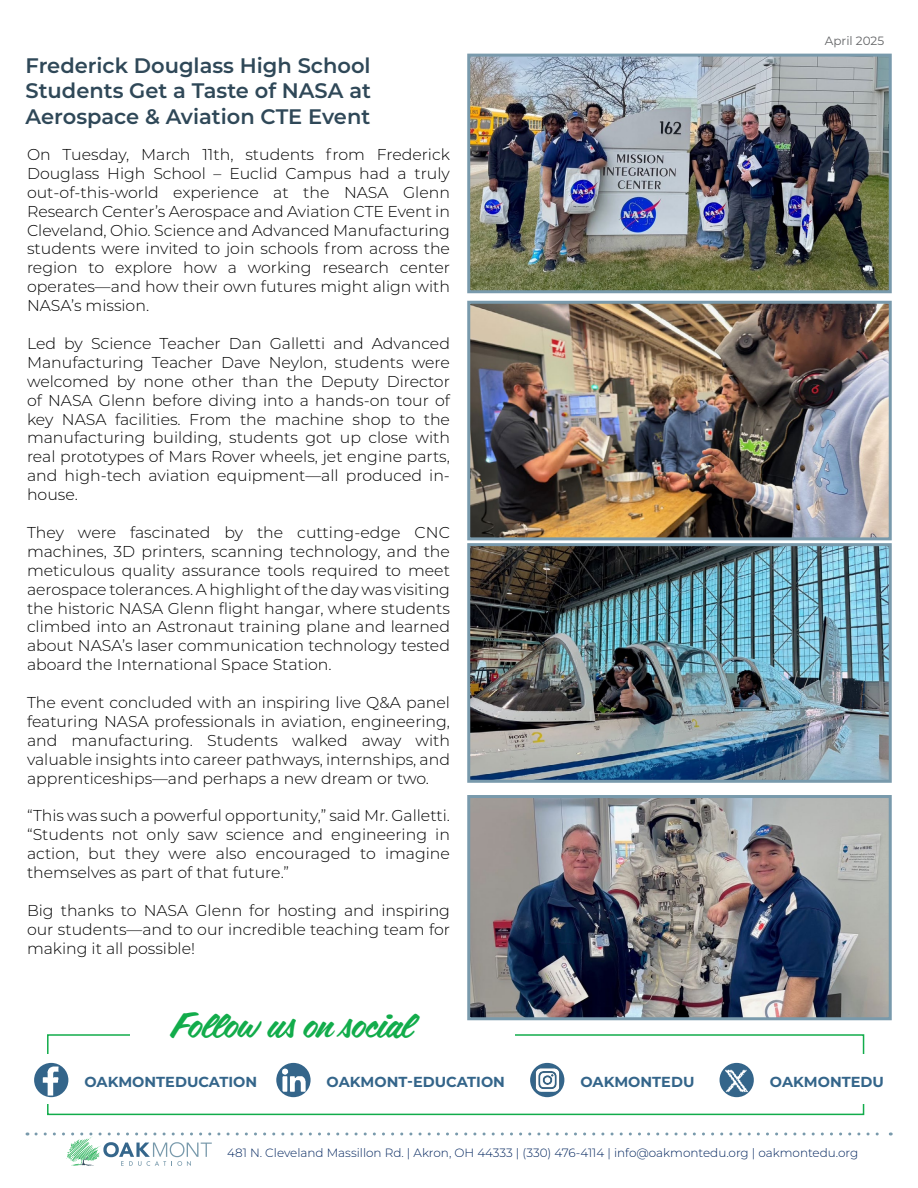
<style>
.page{position:relative;width:918px;height:1188px;background:#fff}
.page>*{position:absolute;margin:0;border:0;box-sizing:border-box;transform-origin:0 0}
.t1{font:36px "Coffee Service";color:#12ac4b}
.t2{font:600 21px/25.2px "Montserrat";color:#2f4858;text-align:justify}
.t3{font:300 15.75px/18.9px "Montserrat";color:#000;text-align:justify}
.t4{font:700 14.55px "Montserrat";color:#34658a}
.t5{font:300 12px "Montserrat";color:#00245d}
.t6{font:12px "Montserrat";color:#636466}
</style>
<div class="page">
<svg style="left:36px;top:1132px;width:855px;height:34px"></svg>
<img style="left:471px;top:58px;width:417px;height:231px">
<div style="left:467px;top:54px;width:425px;height:239px;border:3px solid #799aac"></div>
<img style="left:471px;top:305px;width:417px;height:231px">
<div style="left:467px;top:301px;width:425px;height:239px;border:3px solid #799aac"></div>
<img style="left:471px;top:547px;width:417px;height:232px">
<div style="left:467px;top:543px;width:425px;height:240px;border:3px solid #799aac"></div>
<div style="left:47px;top:1034px;width:817px;height:81px;border:2px solid #12ac4b"></div>
<div style="left:15px;top:1054px;width:893px;height:50px;background:#fff"></div>
<div style="left:34px;top:1063px;width:34px;height:34px;background:#34658a;border-radius:50%"></div>
<img style="left:34px;top:1063px;width:29px;height:33px">
<svg style="left:276px;top:1063px;width:35px;height:34px"></svg>
<img style="left:279px;top:1065px;width:29px;height:30px">
<div style="left:530px;top:1063px;width:34px;height:34px;background:#34658a;border-radius:50%"></div>
<img style="left:530px;top:1067px;width:34px;height:26px">
<div style="left:720px;top:1063px;width:34px;height:34px;background:#34658a;border-radius:50%"></div>
<img style="left:722px;top:1068px;width:30px;height:24px">
<div style="left:131px;top:1013px;width:384px;height:41px;background:#fff"></div>
<img style="left:471px;top:799px;width:417px;height:217px">
<div style="left:467px;top:795px;width:425px;height:225px;border:3px solid #799aac"></div>
<h2 class="t2" style="left:26px;top:52px;width:347px">Frederick Douglass High School Students Get a Taste of NASA at Aerospace &amp; Aviation CTE Event</h2>
<p class="t3" style="left:27px;top:144px;width:425px">On Tuesday, March 11th, students from Frederick Douglass High School – Euclid Campus had a truly out-of-this-world experience at the NASA Glenn Research Center’s Aerospace and Aviation CTE Event in Cleveland, Ohio. Science and Advanced Manufacturing students were invited to join schools from across the region to explore how a working research center operates—and how their own futures might align with NASA’s mission.</p>
<p class="t3" style="left:27px;top:333px;width:425px">Led by Science Teacher Dan Galletti and Advanced Manufacturing Teacher Dave Neylon, students were welcomed by none other than the Deputy Director of NASA Glenn before diving into a hands-on tour of key NASA facilities. From the machine shop to the manufacturing building, students got up close with real prototypes of Mars Rover wheels, jet engine parts, and high-tech aviation equipment—all produced in&shy;house.</p>
<p class="t3" style="left:27px;top:522px;width:425px">They were fascinated by the cutting-edge CNC machines, 3D printers, scanning technology, and the meticulous quality assurance tools required to meet aerospace tolerances. A highlight of the day was visiting the historic NASA Glenn flight hangar, where students climbed into an Astronaut training plane and learned about NASA’s laser communication technology tested aboard the International Space Station.</p>
<p class="t3" style="left:27px;top:693px;width:425px">The event concluded with an inspiring live Q&amp;A panel featuring NASA professionals in aviation, engineering, and manufacturing. Students walked away with valuable insights into career pathways, internships, and apprenticeships—and perhaps a new dream or two.</p>
<p class="t3" style="left:27px;top:806px;width:425px">“This was such a powerful opportunity,” said Mr. Galletti. “Students not only saw science and engineering in action, but they were also encouraged to imagine themselves as part of that future.”</p>
<p class="t3" style="left:27px;top:900px;width:425px">Big thanks to NASA Glenn for hosting and inspiring our students—and to our incredible teaching team for making it all possible!</p>
<h1 class="t1" style="left:172px;top:1001px;width:243px">Follow us on social</h1>
<p class="t6" style="left:825px;top:33px;width:61px">April 2025</p>
<p class="t4" style="left:84px;top:1071px;width:174px">OAKMONTEDUCATION</p>
<p class="t4" style="left:327px;top:1071px;width:180px">OAKMONT-EDUCATION</p>
<p class="t4" style="left:580px;top:1071px;width:115px">OAKMONTEDU</p>
<p class="t4" style="left:770px;top:1071px;width:115px">OAKMONTEDU</p>
<p class="t5" style="left:227px;top:1144px;width:633px">481 N. Cleveland Massillon Rd. | Akron, OH 44333 | (330) 476-4114 | info@oakmontedu.org | oakmontedu.org</p>
</div>
